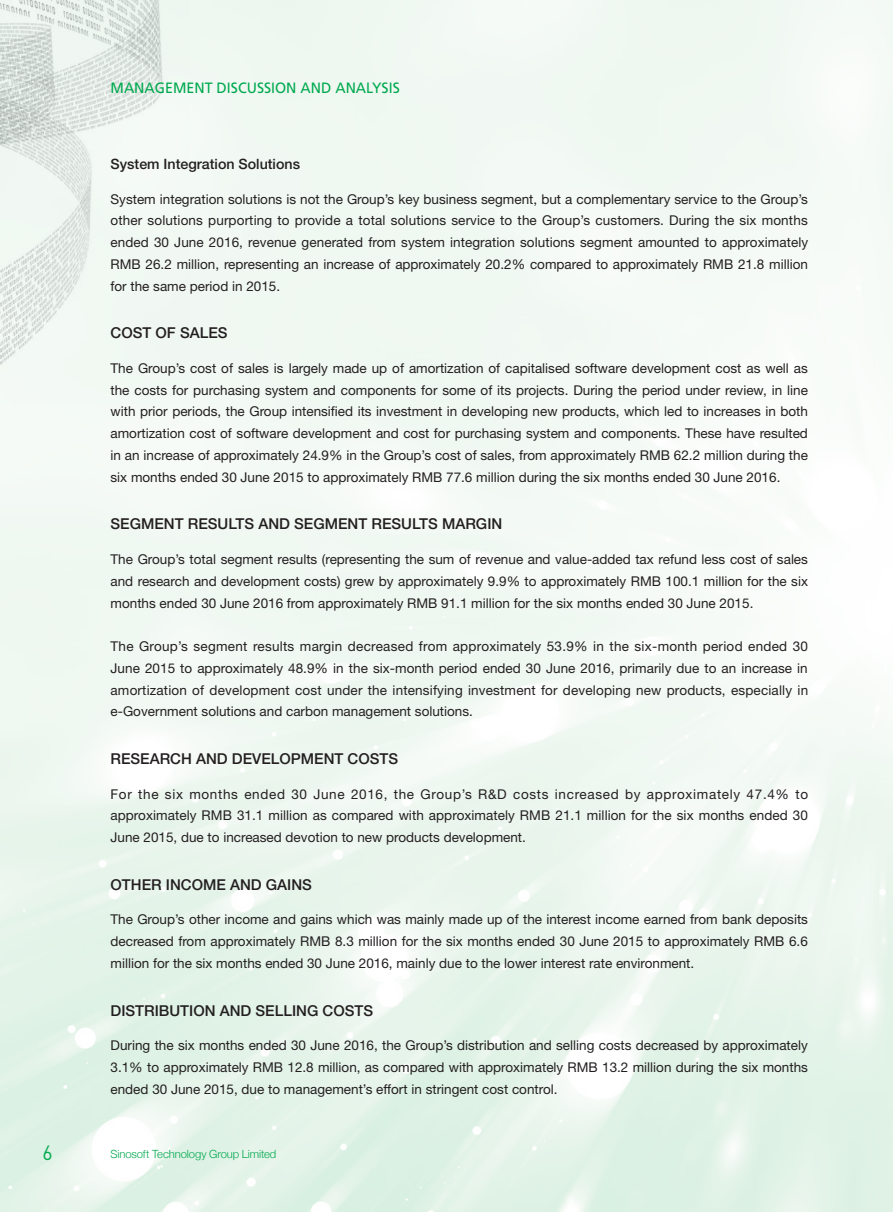
<style>
.page{position:relative;width:893px;height:1212px;background:#fff}
.page>*{position:absolute;margin:0;border:0;box-sizing:border-box;transform-origin:0 0}
.t1{font:20.4px "DIN";color:#00a94f;scale:.95 1}
.t2{font:500 15px "Helvetica Neue LT Std";color:#231f20}
.t3{font:15px "Frutiger LT Std";color:#00a94f;scale:.95 1}
.t4{font:500 14.25px "Helvetica Neue LT Std";color:#231f20}
.t5{font:13.5px/21.8px "Helvetica Neue LT Std";color:#231f20;text-align:justify}
.t6{font:300 11.25px "Helvetica Neue";letter-spacing:-.01em;color:#00a94f}
</style>
<div class="page">
<img style="left:0;top:0;width:189px;height:404px">
<p class="t3" style="left:111px;top:79px;width:13px">MANA</p>
<p class="t3" style="left:155px;top:79px;width:22px">GEMENT</p>
<p class="t3" style="left:217px;top:79px;width:137px">DISCUSSION AN D ANA</p>
<p class="t3" style="left:366px;top:79px;width:37px">LYSIS</p>
<p class="t4" style="left:111px;top:156px;width:191px">System Integration Solutions</p>
<p class="t5" style="left:111px;top:188px;width:699px">System integration solutions is not the Group’s key business segment, but a complementary service to the Group’s other solutions purporting to provide a total solutions service to the Group’s customers. During the six months ended 30 June 2016, revenue generated from system integration solutions segment amounted to approximately RMB 26.2 million, representing an increase of approximately 20.2% compared to approximately RMB 21.8 million for the same period in 2015.</p>
<p class="t2" style="left:111px;top:324px;width:118px">COST OF SALES</p>
<p class="t5" style="left:111px;top:357px;width:699px">The Group’s cost of sales is largely made up of amortization of capitalised software development cost as well as the costs for purchasing system and components for some of its projects. During the period under review, in line with prior periods, the Group intensified its investment in developing new products, which led to increases in both amortization cost of software development and cost for purchasing system and components. These have resulted in an increase of approximately 24.9% in the Group’s cost of sales, from approximately RMB 62.2 million during the six months ended 30 June 2015 to approximately RMB 77.6 million during the six months ended 30 June 2016.</p>
<p class="t2" style="left:111px;top:515px;width:393px">SEGMENT RESULTS AND SEGMENT RESULTS MARGIN</p>
<p class="t5" style="left:111px;top:548px;width:699px">The Group’s total segment results (representing the sum of revenue and value-added tax refund less cost of sales and research and development costs) grew by approximately 9.9% to approximately RMB 100.1 million for the six months ended 30 June 2016 from approximately RMB 91.1 million for the six months ended 30 June 2015.</p>
<p class="t5" style="left:111px;top:635px;width:699px">The Group’s segment results margin decreased from approximately 53.9% in the six-month period ended 30<br>June 2015 to approximately 48.9% in the six-month period ended 30 June 2016, primarily due to an increase in amortization of development cost under the intensifying investment for developing new products, especially in e-Government solutions and carbon management solutions.</p>
<p class="t2" style="left:111px;top:750px;width:289px">RESEARCH AND DEVELOPMENT COSTS</p>
<p class="t5" style="left:111px;top:783px;width:699px">For the six months ended 30 June 2016, the Group’s R&amp;D costs increased by approximately 47.4% to approximately RMB 31.1 million as compared with approximately RMB 21.1 million for the six months ended 30<br>June 2015, due to increased devotion to new products development.</p>
<p class="t2" style="left:111px;top:875px;width:203px">OTHER INCOME AND GAINS</p>
<p class="t5" style="left:111px;top:908px;width:699px">The Group’s other income and gains which was mainly made up of the interest income earned from bank deposits decreased from approximately RMB 8.3 million for the six months ended 30 June 2015 to approximately RMB 6.6 million for the six months ended 30 June 2016, mainly due to the lower interest rate environment.</p>
<p class="t2" style="left:111px;top:1001px;width:264px">DISTRIBUTION AND SELLING COSTS</p>
<p class="t5" style="left:111px;top:1034px;width:699px">During the six months ended 30 June 2016, the Group’s distribution and selling costs decreased by approximately 3.1% to approximately RMB 12.8 million, as compared with approximately RMB 13.2 million during the six months ended 30 June 2015, due to management’s effort in stringent cost control.</p>
<h1 class="t1" style="left:42px;top:1140px;width:12px">6</h1>
<p class="t6" style="left:111px;top:1145px;width:167px">Sinosoft Technology Group Limited</p>
</div>
